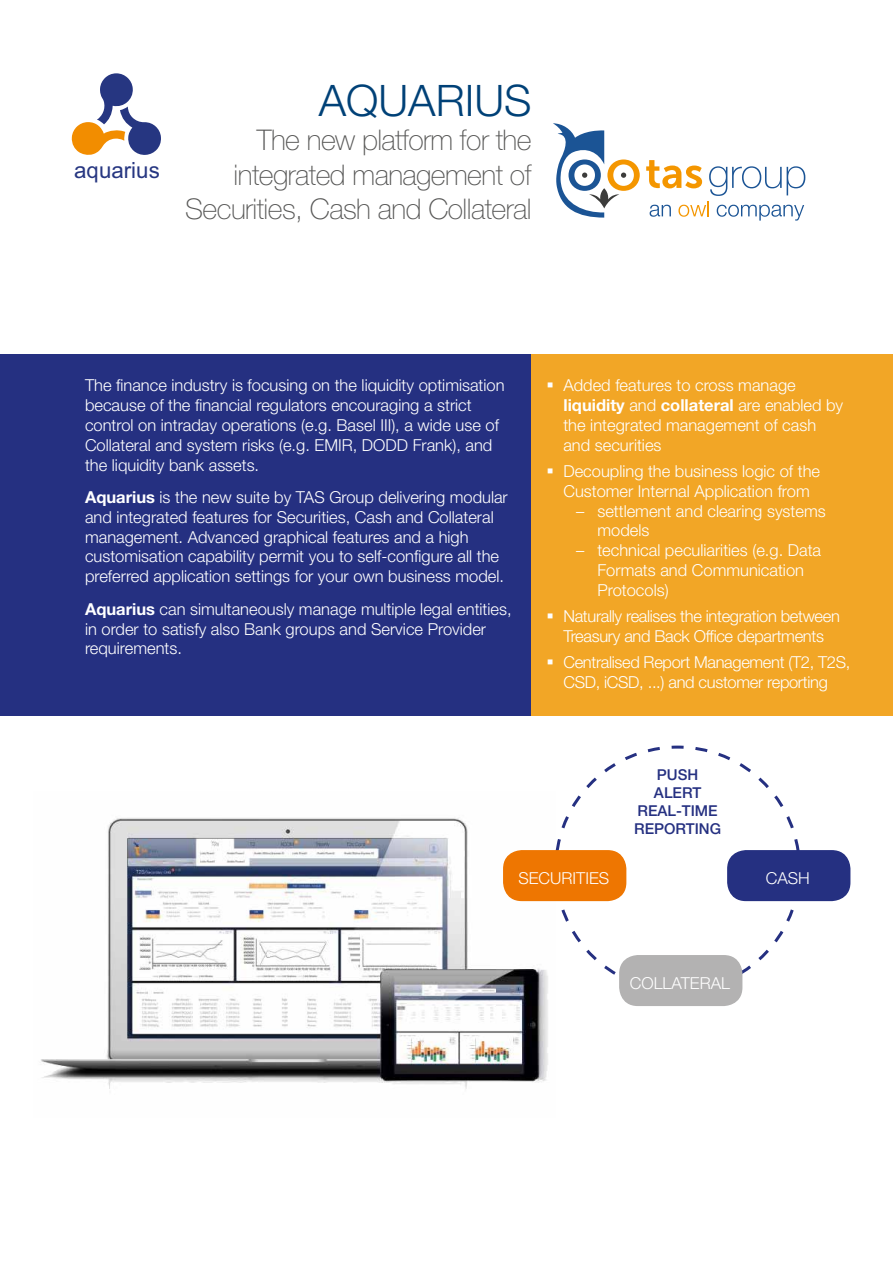
<style>
.page{position:relative;width:893px;height:1263px;background:#fff}
.page>*{position:absolute;margin:0;border:0;box-sizing:border-box;transform-origin:0 0}
.t1{font:300 43.5px "Helvetica Neue LT Std";color:#004177}
.t2{font:100 28.5px/34.2px "Helvetica Neue LT Std";letter-spacing:-.02em;color:#575756;text-align:right}
.t3{font:22.35px "Arial";color:#263681}
.t4{font:300 16.5px/19.8px "Helvetica Neue LT Std";color:#fff}
.t5{font:300 16.5px/19.8px "Helvetica Neue LT Std";letter-spacing:-.02em;color:#fff}
.t6{font:500 15px/18px "Helvetica Neue LT Std";color:#253081;text-align:center}
.s1{font-weight:700}
</style>
<div class="page">
<div style="left:0;top:354px;width:531px;height:361px;background:#253081"></div>
<div style="left:531px;top:354px;width:362px;height:361px;background:#f2a626"></div>
<img style="left:41px;top:818px;width:512px;height:271px">
<svg style="left:553px;top:745px;width:249px;height:249px"></svg>
<div style="left:728px;top:851px;width:122px;height:49px;background:#253081;border-radius:18px"></div>
<div style="left:727px;top:850px;width:123px;height:51px;border:2px solid #253081;border-radius:18px"></div>
<div style="left:504px;top:851px;width:122px;height:49px;background:#ee7601;border-radius:18px"></div>
<div style="left:503px;top:850px;width:123px;height:51px;border:2px solid #ee7601;border-radius:18px"></div>
<div style="left:620px;top:956px;width:122px;height:49px;background:#b3b2b2;border-radius:18px"></div>
<div style="left:619px;top:955px;width:123px;height:51px;border:2px solid #b3b2b2;border-radius:18px"></div>
<svg style="left:72px;top:73px;width:89px;height:82px"></svg>
<svg style="left:646px;top:160px;width:159px;height:61px"></svg>
<svg style="left:553px;top:123px;width:87px;height:95px"></svg>
<h3 class="t3" style="left:74px;top:155px;width:87px">aquarius</h3>
<h1 class="t1" style="left:319px;top:74px;width:214px">AQUARIUS</h1>
<h2 class="t2" style="left:185px;top:123px;width:348px">The new platform for the integrated management of<br>Securities, Cash and Collateral</h2>
<p class="t4" style="left:85px;top:375px;width:421px">The finance industry is focusing on the liquidity optimisation because of the financial regulators encouraging a strict control on intraday operations (e.g. Basel III), a wide use of Collateral and system risks (e.g. EMIR, DODD Frank), and the liquidity bank assets.</p>
<p class="t4" style="left:85px;top:487px;width:424px"><span class="s1">Aquarius</span> is the new suite by TAS Group delivering modular and integrated features for Securities, Cash and Collateral management. Advanced graphical features and a high customisation capability permit you to self-configure all the preferred application settings for your own business model.</p>
<p class="t4" style="left:85px;top:599px;width:428px"><span class="s1">Aquarius</span> can simultaneously manage multiple legal entities, in order to satisfy also Bank groups and Service Provider requirements.</p>
<p class="t4" style="left:563px;top:375px;width:281px">Added features to cross manage <span class="s1">liquidity</span> and <span class="s1">collateral</span> are enabled by the integrated management of cash and securities</p>
<p class="t4" style="left:563px;top:461px;width:258px">Decoupling the business logic of the<br>Customer Internal Application from</p>
<p class="t4" style="left:597px;top:500px;width:230px;text-indent:-21px">– settlement and clearing systems models</p>
<p class="t4" style="left:597px;top:540px;width:225px;text-indent:-21px">– technical peculiarities (e.g. Data<br>Formats and Communication<br>Protocols)</p>
<p class="t5" style="left:563px;top:606px;width:278px">Naturally realises the integration between<br>Treasury and Back Office departments</p>
<p class="t5" style="left:563px;top:652px;width:289px">Centralised Report Management (T2, T2S,<br>CSD, iCSD, ...) and customer reporting</p>
<p class="t6" style="left:634px;top:766px;width:88px">PUSH<br>ALERT<br>REAL-TIME<br>REPORTING</p>
<p class="t4" style="left:518px;top:868px;width:92px">SECURITIES</p>
<p class="t4" style="left:766px;top:868px;width:46px">CASH</p>
<p class="t4" style="left:630px;top:973px;width:102px">COLLATERAL</p>
</div>
